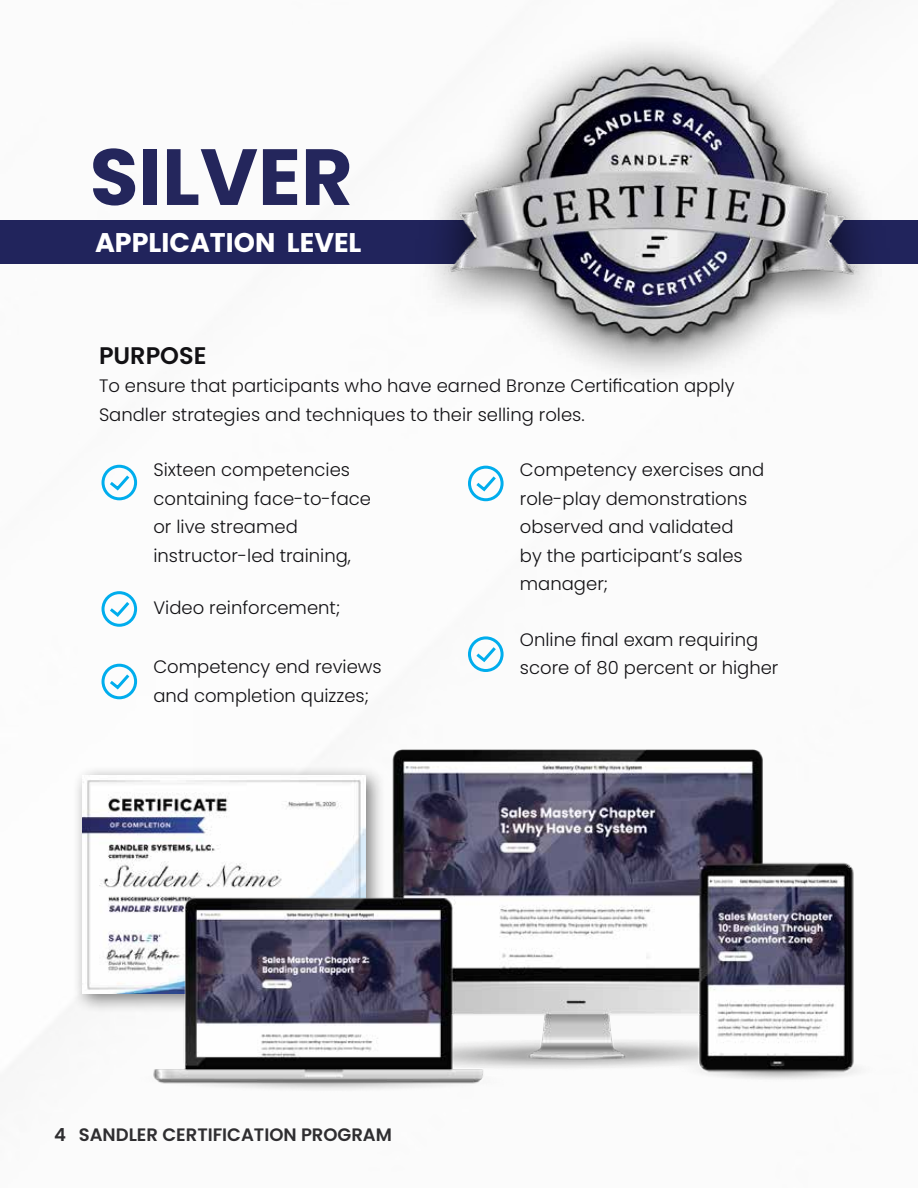
<style>
.page{position:relative;width:918px;height:1188px;background:#fff}
.page>*{position:absolute;margin:0;border:0;box-sizing:border-box;transform-origin:0 0}
.t1{font:700 79.5px "Poppins";color:#24265c}
.t2{font:700 27px "Poppins";color:#fff}
.t3{font:600 24px "Poppins";color:#121114}
.t4{font:300 18px/28.5px "Poppins";color:#121114}
.t5{font:600 18px "Poppins";color:#121114}
</style>
<div class="page">
<div style="left:0;top:220px;width:918px;height:44px;background:#21245c"></div>
<div style="left:102px;top:465px;width:35px;height:35px;border:3px solid #00aded;border-radius:50%"></div>
<svg style="left:107px;top:472px;width:25px;height:21px"></svg>
<div style="left:102px;top:591px;width:35px;height:36px;border:3px solid #00aded;border-radius:50%"></div>
<svg style="left:107px;top:599px;width:25px;height:20px"></svg>
<div style="left:102px;top:664px;width:35px;height:35px;border:3px solid #00aded;border-radius:50%"></div>
<svg style="left:107px;top:671px;width:25px;height:21px"></svg>
<div style="left:72px;top:765px;width:313px;height:249px;background:#000;opacity:.5"></div>
<img style="left:83px;top:775px;width:36px;height:219px">
<div style="left:468px;top:636px;width:36px;height:36px;border:3px solid #00aded;border-radius:50%"></div>
<svg style="left:473px;top:644px;width:26px;height:20px"></svg>
<img style="left:119px;top:750px;width:743px;height:341px">
<div style="left:468px;top:466px;width:36px;height:35px;border:3px solid #00aded;border-radius:50%"></div>
<svg style="left:473px;top:473px;width:26px;height:21px"></svg>
<div style="left:411px;top:31px;width:481px;height:359px;background:#000;opacity:.75"></div>
<img style="left:411px;top:26px;width:469px;height:364px">
<h1 class="t1" style="left:90px;top:131px;width:265px">SILVER</h1>
<h2 class="t2" style="left:95px;top:227px;width:268px">APPLICATION LEVEL</h2>
<h3 class="t3" style="left:99px;top:341px;width:109px">PURPOSE</h3>
<p class="t4" style="left:99px;top:372px;width:637px">To ensure that participants who have earned Bronze Certification apply<br>Sandler strategies and techniques to their selling roles.</p>
<p class="t4" style="left:153px;top:456px;width:219px">Sixteen competencies containing face-to-face or live streamed instructor-led training,</p>
<p class="t4" style="left:153px;top:594px;width:188px">Video reinforcement;</p>
<p class="t4" style="left:520px;top:456px;width:246px">Competency exercises and role-play demonstrations observed and validated<br>by the participant’s sales manager;</p>
<p class="t4" style="left:153px;top:653px;width:230px">Competency end reviews and completion quizzes;</p>
<p class="t4" style="left:520px;top:625px;width:260px">Online final exam requiring score of 80 percent or higher</p>
<p class="t5" style="left:54px;top:1124px;width:340px">4 SANDLER CERTIFICATION PROGRAM</p>
</div>
